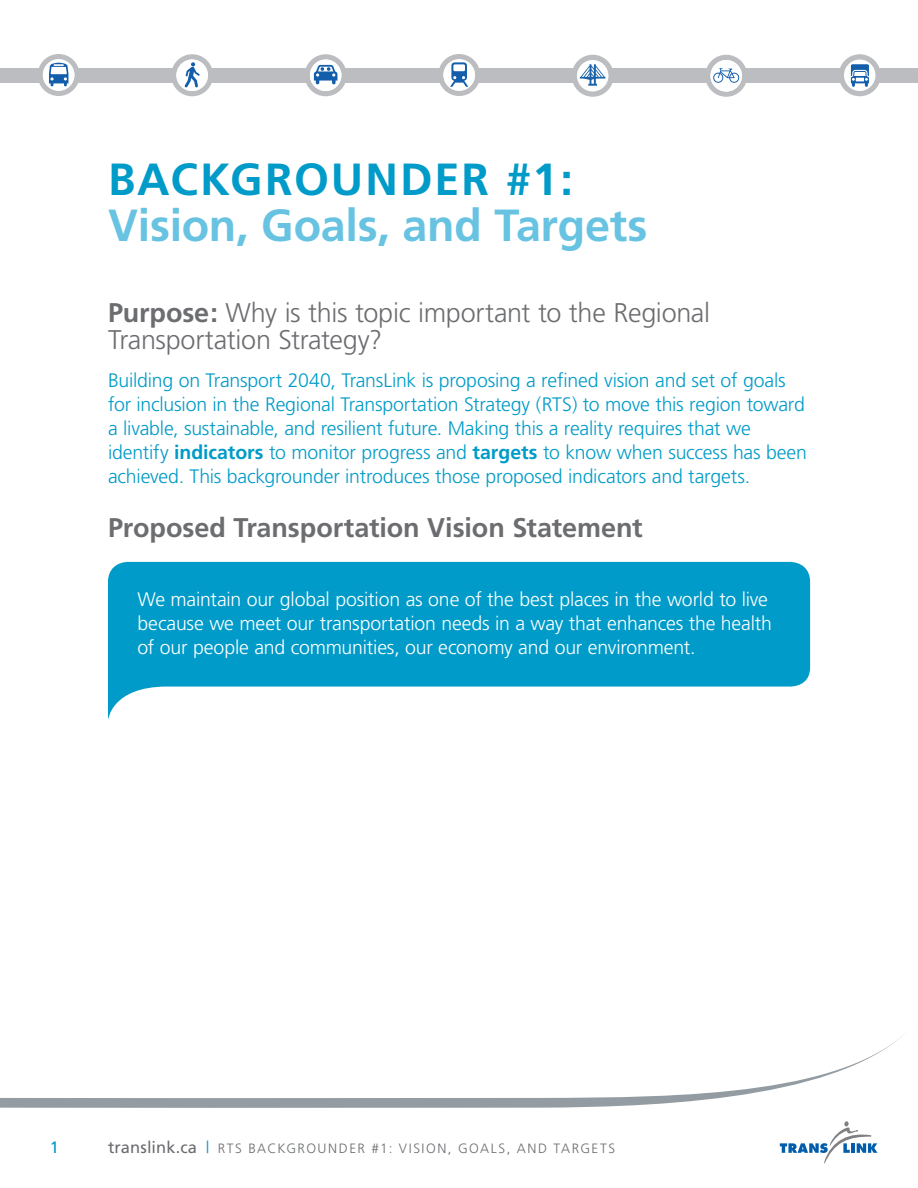
<style>
.page{position:relative;width:918px;height:1188px;background:#fff}
.page>*{position:absolute;margin:0;border:0;box-sizing:border-box;transform-origin:0 0}
.Heading_1{font:700 45px/46.5px "Frutiger";letter-spacing:-.005em;color:#67c3e1}
.Heading_2{font:300 27px/27px "Frutiger";letter-spacing:-.01em;color:#6c6d70}
.Heading_2-2{font:700 27px "Frutiger";letter-spacing:-.005em;color:#6c6d70}
.Intro_paragraph{font:300 19.5px/24px "Frutiger";letter-spacing:-.01em;color:#009bc8}
.Intro_paragraph-2{font:300 19.5px/24px "Frutiger";letter-spacing:-.01em;color:#fff}
.Body{font:16.5px "Frutiger";color:#009bc8}
.t1{font:300 13.5px "Frutiger";letter-spacing:.11em;color:#6c6d70}
.s1{color:#009bc8}
.s2{font-weight:700}
.s3{font-weight:400;font-size:16.5px}
.s4{font-size:16.5px;color:#009bc8}
</style>
<div class="page">
<svg style="left:0;top:1036px;width:902px;height:72px"></svg>
<svg style="left:780px;top:1121px;width:97px;height:43px"></svg>
<div style="left:0;top:68px;width:918px;height:15px;background:#bcbdc0"></div>
<svg style="left:573px;top:55px;width:40px;height:42px"></svg>
<svg style="left:840px;top:54px;width:40px;height:42px"></svg>
<svg style="left:439px;top:54px;width:40px;height:42px"></svg>
<svg style="left:172px;top:54px;width:40px;height:42px"></svg>
<svg style="left:306px;top:54px;width:39px;height:42px"></svg>
<svg style="left:39px;top:54px;width:40px;height:42px"></svg>
<svg style="left:706px;top:55px;width:40px;height:42px"></svg>
<svg style="left:108px;top:562px;width:702px;height:158px;fill:#009bc8"></svg>
<p class="Heading_1" style="left:108px;top:156px;width:541px"><span class="s1">BACKGROUNDER #1:<br></span>Vision, Goals, and Targets</p>
<p class="Heading_2" style="left:108px;top:299px;width:604px"><span class="s2">Purpose:</span> Why is this topic important to the Regional<br>Transportation Strategy?</p>
<p class="Intro_paragraph" style="left:108px;top:368px;width:701px">Building on Transport 2040, TransLink is proposing a refined vision and set of goals for inclusion in the Regional Transportation Strategy (RTS) to move this region toward a livable, sustainable, and resilient future. Making this a reality requires that we identify <span class="s2">indicators</span> to monitor progress and <span class="s2">targets</span> to know when success has been achieved. This backgrounder introduces those proposed indicators and targets.</p>
<p class="Heading_2-2" style="left:108px;top:512px;width:536px">Proposed Transportation Vision Statement</p>
<p class="Intro_paragraph-2" style="left:137px;top:587px;width:636px">We maintain our global position as one of the best places in the world to live because we meet our transportation needs in a way that enhances the health of our people and communities, our economy and our environment.</p>
<p class="Body" style="left:50px;top:1137px;width:11px">1</p>
<p class="t1" style="left:108px;top:1141px;width:509px"><span class="s3">translink.ca</span> <span class="s4">|</span> RTS BACKGROUNDER #1: VISION, GOALS, AND TARGETS</p>
</div>
